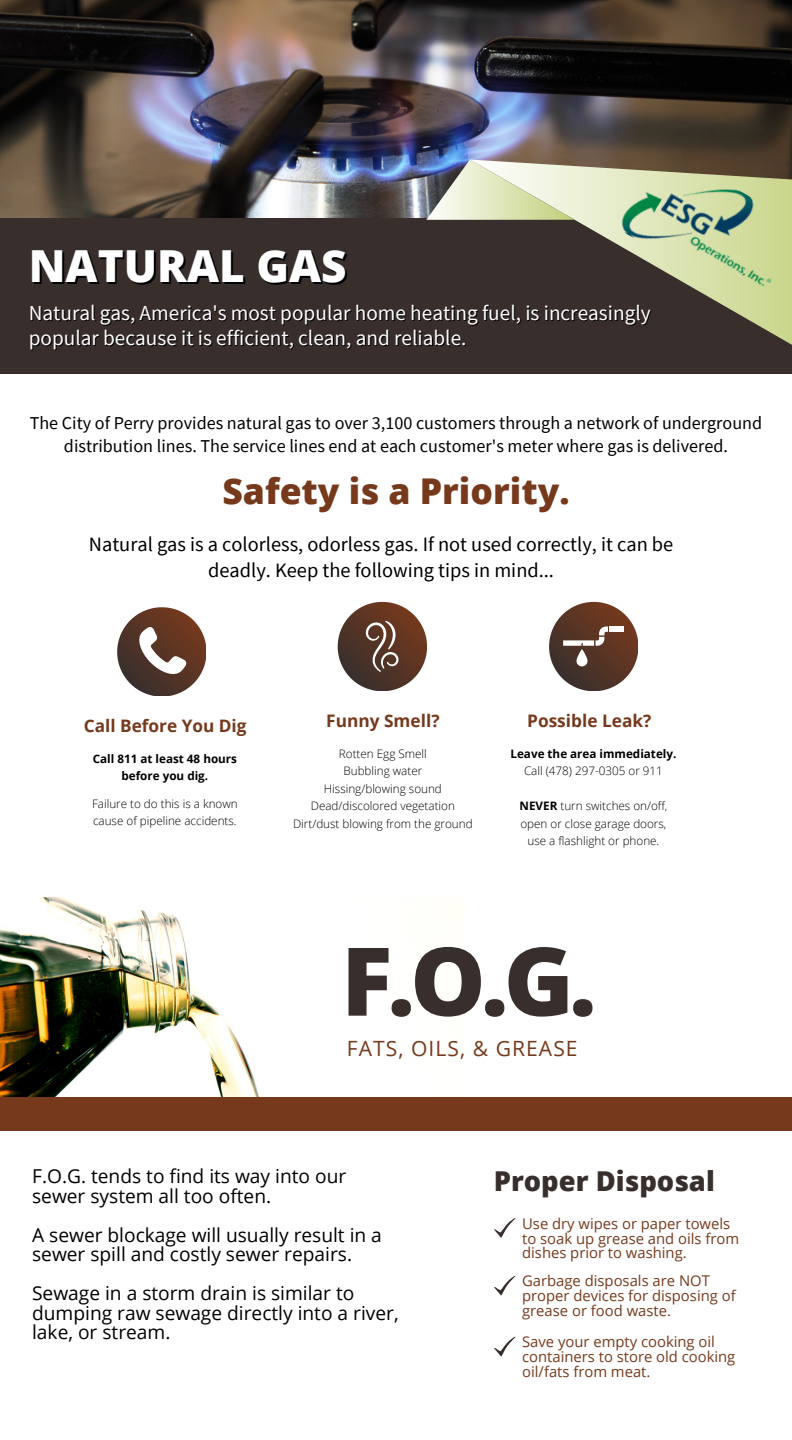
<style>
.page{position:relative;width:792px;height:1440px;background:#fff}
.page>*{position:absolute;margin:0;border:0;box-sizing:border-box;transform-origin:0 0}
.t1{font:800 94.8px "Open Sans";color:#382f2d}
.t2{font:800 44.2px "Open Sans";color:#fff}
.t3{font:800 35.6px "Open Sans";color:#76391c}
.t4{font:800 27.4px "Open Sans";color:#382f2d}
.t5{font:21.2px/25.6px "Source Sans Pro";color:#fff}
.t6{font:21px "Open Sans";letter-spacing:.05em;color:#76391c}
.t7{font:20.4px/26.4px "Source Sans Pro";color:#000;text-align:center}
.t8{font:19.2px/19.6px "Open Sans";color:#000}
.t9{font:18.2px/23px "Source Sans Pro";color:#000;text-align:center}
.t10{font:700 17.2px "Open Sans";color:#76391c}
.t11{font:14.8px/14.8px "Open Sans";color:#76391c}
.t12{font:300 11.6px/17px "Open Sans";color:#000}
.t13{font:700 11.6px/17px "Open Sans";color:#000;text-align:center}
.s1{font-weight:700}
</style>
<div class="page">
<div style="left:0;top:218px;width:792px;height:156px;background:#382f2d"></div>
<img style="left:0;top:0;width:792px;height:218px">
<svg style="left:117px;top:607px;width:89px;height:89px"></svg>
<svg style="left:338px;top:602px;width:88px;height:88px"></svg>
<svg style="left:549px;top:602px;width:89px;height:88px"></svg>
<svg style="left:444px;top:86px;width:348px;height:259px;fill:#382f2d"></svg>
<svg style="left:426px;top:153px;width:156px;height:104px"></svg>
<img style="left:608px;top:141px;width:184px;height:174px">
<img style="left:0;top:897px;width:260px;height:200px">
<div style="left:0;top:1097px;width:792px;height:34px;background:#76391c"></div>
<svg style="left:494px;top:1218px;width:22px;height:20px"></svg>
<svg style="left:494px;top:1276px;width:22px;height:19px"></svg>
<svg style="left:494px;top:1337px;width:22px;height:19px"></svg>
<p class="t2" style="left:29px;top:235px;width:319px">NATURAL GAS</p>
<p class="t5" style="left:29px;top:300px;width:624px">Natural gas, America's most popular home heating fuel, is increasingly popular because it is efficient, clean, and reliable.</p>
<p class="t9" style="left:30px;top:412px;width:734px">The City of Perry provides natural gas to over 3,100 customers through a network of underground distribution lines. The service lines end at each customer's meter where gas is delivered.</p>
<p class="t3" style="left:222px;top:466px;width:349px">Safety is a Priority.</p>
<p class="t7" style="left:89px;top:531px;width:586px">Natural gas is a colorless, odorless gas. If not used correctly, it can be deadly. Keep the following tips in mind...</p>
<p class="t10" style="left:84px;top:714px;width:164px">Call Before You Dig</p>
<p class="t13" style="left:93px;top:750px;width:146px">Call 811 at least 48 hours before you dig.</p>
<p class="t12" style="left:92px;top:795px;width:147px">Failure to do this is a known cause of pipeline accidents.</p>
<p class="t10" style="left:326px;top:708px;width:115px">Funny Smell?</p>
<p class="t12" style="left:339px;top:745px;width:89px">Rotten Egg Smell</p>
<p class="t12" style="left:343px;top:762px;width:80px">Bubbling water</p>
<p class="t12" style="left:324px;top:780px;width:119px">Hissing/blowing sound</p>
<p class="t12" style="left:311px;top:797px;width:146px">Dead/discolored vegetation</p>
<p class="t12" style="left:293px;top:815px;width:181px">Dirt/dust blowing from the ground</p>
<p class="t10" style="left:527px;top:708px;width:126px">Possible Leak?</p>
<p class="t13" style="left:510px;top:745px;width:167px">Leave the area immediately.</p>
<p class="t12" style="left:524px;top:762px;width:140px">Call (478) 297-0305 or 911</p>
<p class="t12" style="left:520px;top:797px;width:149px"><span class="s1">NEVER</span> turn switches on/off,</p>
<p class="t12" style="left:520px;top:815px;width:148px">open or close garage doors,</p>
<p class="t12" style="left:528px;top:832px;width:133px">use a flashlight or phone.</p>
<p class="t1" style="left:341px;top:914px;width:257px">F.O.G.</p>
<p class="t6" style="left:347px;top:1033px;width:232px">FATS, OILS, &amp; GREASE</p>
<p class="t8" style="left:32px;top:1166px;width:316px">F.O.G. tends to find its way into our sewer system all too often.</p>
<p class="t8" style="left:32px;top:1224px;width:351px">A sewer blockage will usually result in a sewer spill and costly sewer repairs.</p>
<p class="t8" style="left:32px;top:1283px;width:368px">Sewage in a storm drain is similar to dumping raw sewage directly into a river, lake, or stream.</p>
<p class="t4" style="left:494px;top:1161px;width:223px">Proper Disposal</p>
<p class="t11" style="left:522px;top:1216px;width:219px">Use dry wipes or paper towels to soak up grease and oils from dishes prior to washing.</p>
<p class="t11" style="left:522px;top:1273px;width:215px">Garbage disposals are NOT proper devices for disposing of grease or food waste.</p>
<p class="t11" style="left:522px;top:1334px;width:215px">Save your empty cooking oil containers to store old cooking oil/fats from meat.</p>
</div>
